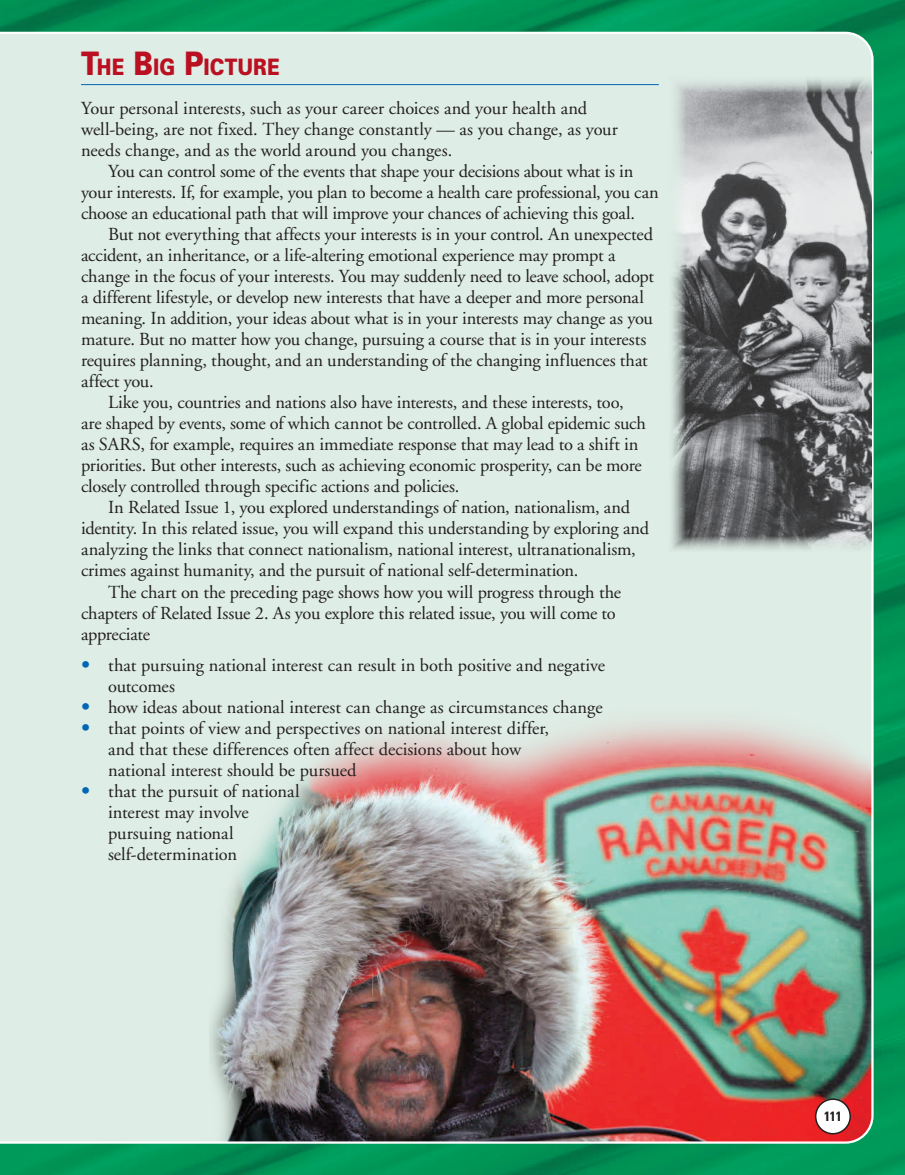
<style>
.page{position:relative;width:905px;height:1175px;background:#fff}
.page>*{position:absolute;margin:0;border:0;box-sizing:border-box;transform-origin:0 0}
.t1{font:900 22.65px "Univers";letter-spacing:.005em;color:#ba1021;scale:.83 1}
.t2{font:18.3px/21px "Adobe Garamond";letter-spacing:-.01em;color:#231f20}
.t3{font:700 condensed 13.5px "Univers";color:#231f20}
.s1{font-size:32.4px}
.s2{font-family:"Univers";font-weight:900;color:#0166b3}
</style>
<div class="page">
<img style="left:0;top:0;width:904px;height:1174px">
<img style="left:0;top:32px;width:873px;height:1111px">
<div style="left:815px;top:1099px;width:35px;height:34px;background:#fff;border-radius:50%"></div>
<div style="left:814px;top:1098px;width:36px;height:36px;border:2px solid #231f20;border-radius:50%"></div>
<hr style="left:81px;top:84px;width:577px;height:1px;background:#0166b3">
<img style="left:668px;top:75px;width:204px;height:479px">
<p class="t1" style="left:81px;top:53px;width:241px"><span class="s1">T</span>HE <span class="s1">B</span>IG <span class="s1">P</span>ICTURE</p>
<p class="t2" style="left:81px;top:98px;width:538px">Your personal interests, such as your career choices and your health and well-being, are not fixed. They change constantly — as you change, as your needs change, and as the world around you changes.</p>
<p class="t2" style="left:81px;top:161px;width:579px;text-indent:27px">You can control some of the events that shape your decisions about what is in your interests. If, for example, you plan to become a health care professional, you can choose an educational path that will improve your chances of achieving this goal.</p>
<p class="t2" style="left:108px;top:224px;width:546px">But not everything that affects your interests is in your control. An unexpected</p>
<p class="t2" style="left:81px;top:245px;width:536px">accident, an inheritance, or a life-altering emotional experience may prompt a</p>
<p class="t2" style="left:81px;top:266px;width:574px">change in the focus of your interests. You may suddenly need to leave school, adopt</p>
<p class="t2" style="left:81px;top:287px;width:564px">a different lifestyle, or develop new interests that have a deeper and more personal</p>
<p class="t2" style="left:81px;top:308px;width:573px">meaning. In addition, your ideas about what is in your interests may change as you</p>
<p class="t2" style="left:81px;top:329px;width:566px">mature. But no matter how you change, pursuing a course that is in your interests</p>
<p class="t2" style="left:81px;top:350px;width:568px">requires planning, thought, and an understanding of the changing influences that</p>
<p class="t2" style="left:81px;top:371px;width:74px">affect you.</p>
<p class="t2" style="left:108px;top:392px;width:517px">Like you, countries and nations also have interests, and these interests, too,</p>
<p class="t2" style="left:81px;top:413px;width:566px">are shaped by events, some of which cannot be controlled. A global epidemic such</p>
<p class="t2" style="left:81px;top:434px;width:559px">as SARS, for example, requires an immediate response that may lead to a shift in</p>
<p class="t2" style="left:81px;top:455px;width:562px">priorities. But other interests, such as achieving economic prosperity, can be more</p>
<p class="t2" style="left:81px;top:476px;width:380px">closely controlled through specific actions and policies.</p>
<p class="t2" style="left:108px;top:497px;width:523px">In Related Issue 1, you explored understandings of nation, nationalism, and</p>
<p class="t2" style="left:81px;top:518px;width:569px">identity. In this related issue, you will expand this understanding by exploring and</p>
<p class="t2" style="left:81px;top:539px;width:556px">analyzing the links that connect nationalism, national interest, ultranationalism,</p>
<p class="t2" style="left:81px;top:560px;width:499px">crimes against humanity, and the pursuit of national self-determination.</p>
<p class="t2" style="left:108px;top:581px;width:514px">The chart on the preceding page shows how you will progress through the</p>
<p class="t2" style="left:81px;top:602px;width:536px">chapters of Related Issue 2. As you explore this related issue, you will come to</p>
<p class="t2" style="left:81px;top:623px;width:71px">appreciate</p>
<p class="t2" style="left:108px;top:655px;width:498px;text-indent:-27px"><span class="s2">•</span> that pursuing national interest can result in both positive and negative outcomes</p>
<p class="t2" style="left:81px;top:697px;width:523px"><span class="s2">•</span> how ideas about national interest can change as circumstances change</p>
<p class="t2" style="left:108px;top:718px;width:442px;text-indent:-27px"><span class="s2">•</span> that points of view and perspectives on national interest differ, and that these differences often affect decisions about how national interest should be pursued</p>
<p class="t2" style="left:108px;top:781px;width:193px;text-indent:-27px"><span class="s2">•</span> that the pursuit of national interest may involve pursuing national self-determination</p>
<p class="t3" style="left:824px;top:1107px;width:19px">111</p>
</div>
